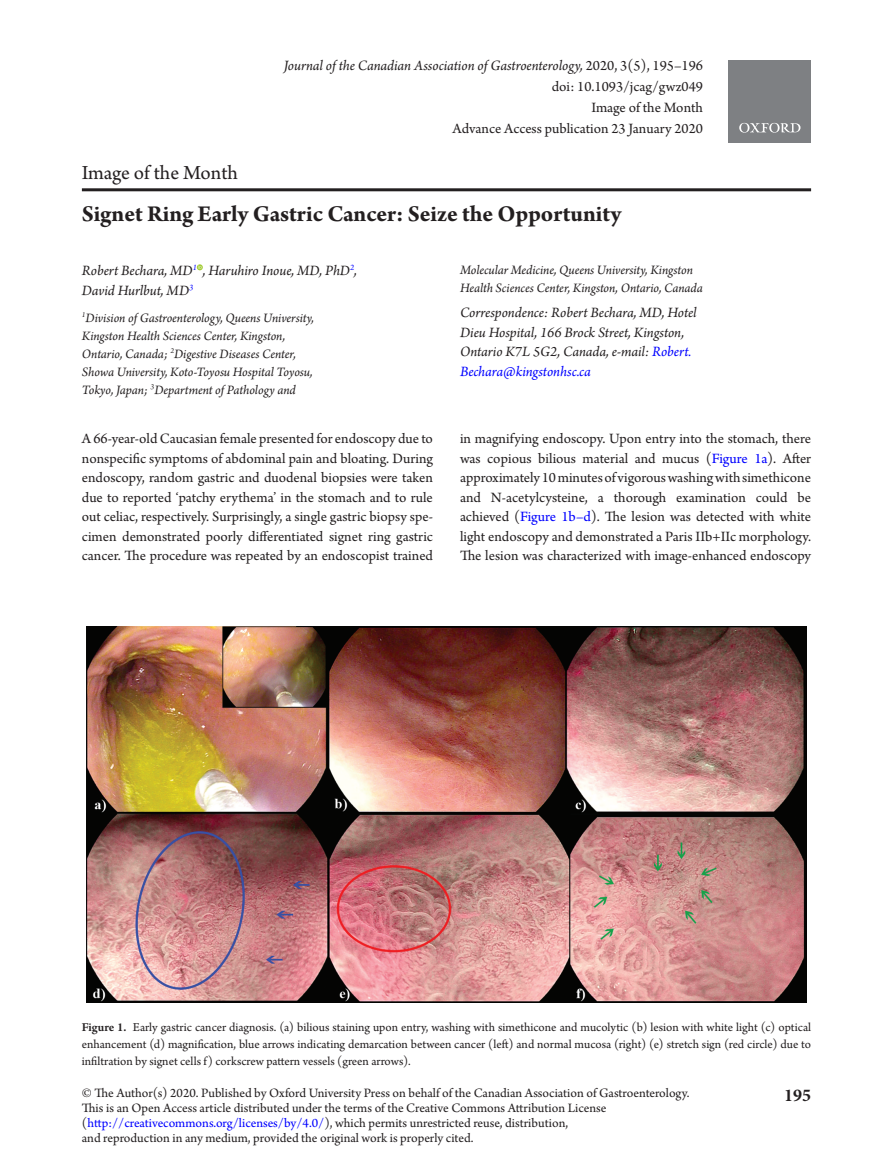
<style>
.page{position:relative;width:893px;height:1174px;background:#fff}
.page>*{position:absolute;margin:0;border:0;box-sizing:border-box;transform-origin:0 0}
.t1{font:700 24px "Arno Pro";color:#231f20}
.t2{font:21px "Arno Pro";letter-spacing:-.005em;color:#231f20}
.t3{font:700 18px "Minion Pro";color:#231f20}
.t4{font:15px/19.5px "Arno Pro";color:#231f20;text-align:justify}
.t5{font:italic 15px/19.5px "Arno Pro";letter-spacing:-.005em;color:#231f20}
.t6{font:13.5px/15px "Arno Pro";color:#231f20}
.t7{font:italic 13.5px/18px "Arno Pro";letter-spacing:-.005em;color:#231f20}
.t8{font:12.75px/17.2px "Arno Pro";letter-spacing:-.005em;color:#231f20;text-align:justify}
.s1{font-style:italic}
.s2{color:#00f}
.s3{font-weight:600}
</style>
<div class="page">
<hr style="left:82px;top:188px;width:729px;height:3px;background:#231f20">
<svg style="left:197px;top:264px;width:6px;height:6px"></svg>
<img style="left:86px;top:626px;width:721px;height:376px">
<div style="left:729px;top:60px;width:82px;height:82px;background:#7e8083"></div>
<svg style="left:739px;top:123px;width:61px;height:10px"></svg>
<p class="t4" style="left:284px;top:56px;width:421px;line-height:21px;text-align:right"><span class="s1">Journal of the Canadian Association of Gastroenterology,</span> 2020, 3(5), 195–196 doi: 10.1093/jcag/gwz049<br>Image of the Month<br>Advance Access publication 23 January 2020</p>
<h2 class="t2" style="left:82px;top:161px;width:158px">Image of the Month</h2>
<h1 class="t1" style="left:82px;top:200px;width:541px">Signet Ring Early Gastric Cancer: Seize the Opportunity</h1>
<p class="t5" style="left:82px;top:262px;width:277px">Robert Bechara, MD<sup>1</sup> , Haruhiro Inoue, MD, PhD<sup>2</sup>,<br>David Hurlbut, MD<sup>3</sup></p>
<p class="t7" style="left:82px;top:309px;width:234px"><sup>1</sup>Division of Gastroenterology, Queens University, Kingston Health Sciences Center, Kingston, Ontario, Canada; <sup>2</sup>Digestive Diseases Center, Showa University, Koto-Toyosu Hospital Toyosu, Tokyo, Japan; <sup>3</sup>Department of Pathology and</p>
<p class="t7" style="left:460px;top:261px;width:244px">Molecular Medicine, Queens University, Kingston<br>Health Sciences Center, Kingston, Ontario, Canada</p>
<p class="t5" style="left:460px;top:304px;width:238px">Correspondence: Robert Bechara, MD, Hotel Dieu Hospital, 166 Brock Street, Kingston, Ontario K7L 5G2, Canada, e-mail: <span class="s2">Robert.<br>Bechara@kingstonhsc.ca</span></p>
<p class="t4" style="left:82px;top:429px;width:353px">A 66-year-old Caucasian female presented for endoscopy due to nonspecific symptoms of abdominal pain and bloating. During endoscopy, random gastric and duodenal biopsies were taken due to reported ‘patchy erythema’ in the stomach and to rule out celiac, respectively. Surprisingly, a single gastric biopsy spe&shy;cimen demonstrated poorly differentiated signet ring gastric cancer. The procedure was repeated by an endoscopist trained</p>
<p class="t4" style="left:460px;top:429px;width:353px">in magnifying endoscopy. Upon entry into the stomach, there was copious bilious material and mucus (<span class="s2">Figure 1a</span>). After approximately 10 minutes of vigorous washing with simethicone and N-acetylcysteine, a thorough examination could be achieved (<span class="s2">Figure 1b–d</span>). The lesion was detected with white light endoscopy and demonstrated a Paris IIb+IIc morphology.<br>The lesion was characterized with image-enhanced endoscopy</p>
<p class="t8" style="left:82px;top:1018px;width:731px"><span class="s3">Figure 1.</span> Early gastric cancer diagnosis. (a) bilious staining upon entry, washing with simethicone and mucolytic (b) lesion with white light (c) optical enhancement (d) magnification, blue arrows indicating demarcation between cancer (left) and normal mucosa (right) (e) stretch sign (red circle) due to infiltration by signet cells f) corkscrew pattern vessels (green arrows).</p>
<p class="t6" style="left:82px;top:1086px;width:609px">© The Author(s) 2020. Published by Oxford University Press on behalf of the Canadian Association of Gastroenterology.</p>
<p class="t6" style="left:82px;top:1101px;width:526px">This is an Open Access article distributed under the terms of the Creative Commons Attribution License (<span class="s2">http://creativecommons.org/licenses/by/4.0/</span>), which permits unrestricted reuse, distribution,<br>and reproduction in any medium, provided the original work is properly cited.</p>
<p class="t3" style="left:784px;top:1082px;width:28px">195</p>
</div>
